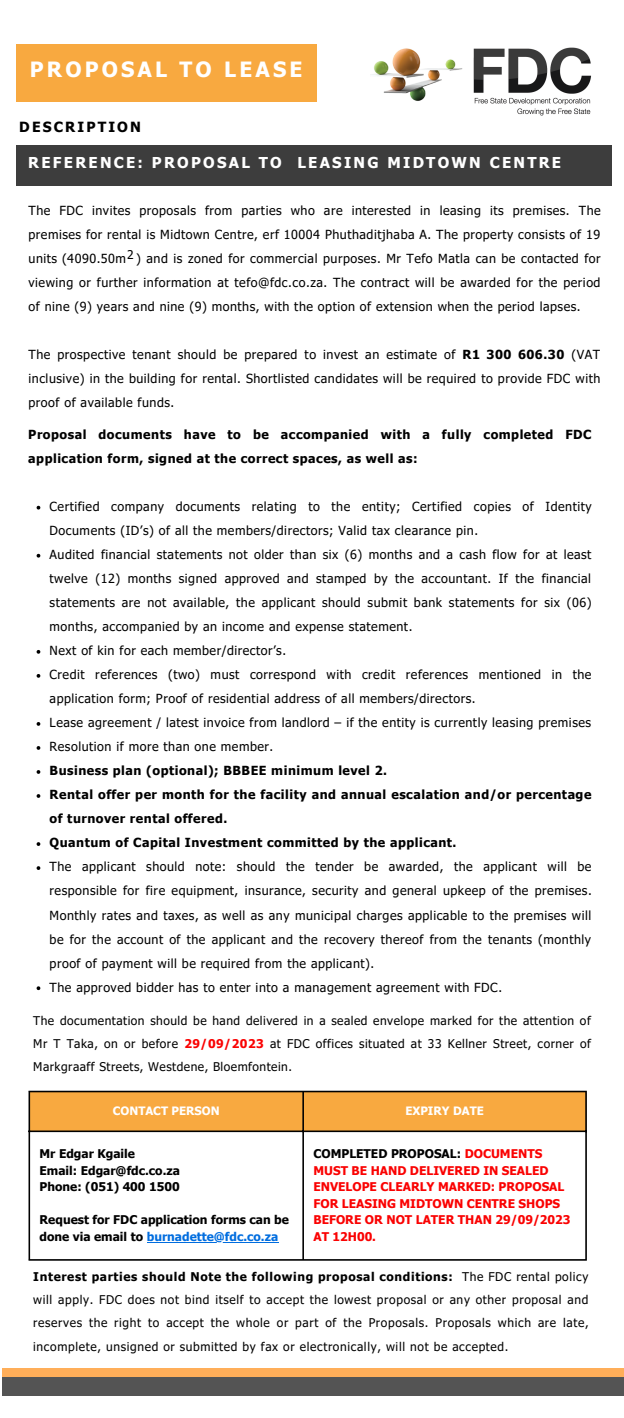
<style>
.page{position:relative;width:624px;height:1418px;background:#fff}
.page>*{position:absolute;margin:0;border:0;box-sizing:border-box;transform-origin:0 0}
.t1{font:700 21px "Tahoma";letter-spacing:.15em;color:#fff}
.t2{font:700 15px "Tahoma";letter-spacing:.15em;color:#fff}
.t3{font:700 14px "Tahoma";letter-spacing:.15em;color:#000}
.t4{font:12.5px/24px "Tahoma";letter-spacing:.04em;color:#000;text-align:justify}
.t5{font:700 12.5px/24px "Tahoma";letter-spacing:.04em;color:#000}
.t6{font:12px/23.3px "Tahoma";letter-spacing:.045em;color:#000;text-align:justify}
.t7{font:700 12px/16.5px "Tahoma";color:#fa0202}
.t8{font:700 12px/16.5px "Tahoma";color:#000}
.t9{font:700 11.5px "Tahoma";color:#fff}
.s1{font-weight:700}
.s2{font-weight:700;color:#fa0202}
.s3{color:#006ddf}
.s4{color:#000}
</style>
<div class="page">
<div style="left:16px;top:45px;width:301px;height:57px;background:#f8a940"></div>
<img style="left:370px;top:47px;width:221px;height:68px">
<div style="left:16px;top:145px;width:595px;height:41px;background:#3d3d3d"></div>
<div style="left:30px;top:1092px;width:555px;height:38px;background:#f8a940"></div>
<hr style="left:147px;top:1241px;width:131px;height:1px;background:#006ddf">
<hr style="left:28px;top:1092px;width:2px;height:167px;background:#000">
<hr style="left:302px;top:1092px;width:2px;height:167px;background:#000">
<hr style="left:585px;top:1092px;width:1px;height:167px;background:#000">
<hr style="left:28px;top:1090px;width:558px;height:2px;background:#000">
<hr style="left:28px;top:1130px;width:558px;height:2px;background:#000">
<hr style="left:28px;top:1259px;width:558px;height:1px;background:#000">
<div style="left:2px;top:1368px;width:621px;height:27px;background:#ffae59"></div>
<div style="left:2px;top:1376px;width:621px;height:19px;background:#545454"></div>
<svg style="left:37px;top:674px;width:3px;height:4px"></svg>
<svg style="left:37px;top:722px;width:3px;height:4px"></svg>
<svg style="left:37px;top:746px;width:3px;height:4px"></svg>
<svg style="left:37px;top:770px;width:3px;height:4px"></svg>
<svg style="left:37px;top:794px;width:3px;height:4px"></svg>
<svg style="left:37px;top:842px;width:3px;height:4px"></svg>
<svg style="left:37px;top:866px;width:3px;height:4px"></svg>
<svg style="left:37px;top:986px;width:3px;height:4px"></svg>
<p class="t1" style="left:30px;top:56px;width:274px">PROPOSAL TO LEASE</p>
<p class="t3" style="left:19px;top:118px;width:123px">DESCRIPTION</p>
<p class="t2" style="left:28px;top:153px;width:534px">REFERENCE: PROPOSAL TO LEASING MIDTOWN CENTRE</p>
<p class="t4" style="left:28px;top:198px;width:573px">The FDC invites proposals from parties who are interested in leasing its premises. The premises for rental is Midtown Centre, erf 10004 Phuthaditjhaba A. The property consists of 19 units (4090.50m ) and is zoned for commercial purposes. Mr Tefo Matla can be contacted for viewing or further information at tefo@fdc.co.za. The contract will be awarded for the period of nine (9) years and nine (9) months, with the option of extension when the period lapses.</p>
<p class="t4" style="left:28px;top:342px;width:573px">The prospective tenant should be prepared to invest an estimate of <span class="s1">R1 300 606.30</span> (VAT inclusive) in the building for rental. Shortlisted candidates will be required to provide FDC with proof of available funds.</p>
<p class="t6" style="left:127px;top:243px;width:8px">2</p>
<p class="t5" style="left:28px;top:422px;width:564px">Proposal documents have to be accompanied with a fully completed FDC application form, signed at the correct spaces, as well as:</p>
<p class="t4" style="left:50px;top:494px;width:543px">Certified company documents relating to the entity; Certified copies of Identity<br>Documents (ID’s) of all the members/directors; Valid tax clearance pin.</p>
<p class="t4" style="left:50px;top:542px;width:543px">Audited financial statements not older than six (6) months and a cash flow for at least twelve (12) months signed approved and stamped by the accountant. If the financial statements are not available, the applicant should submit bank statements for six (06) months, accompanied by an income and expense statement.</p>
<p class="t4" style="left:50px;top:638px;width:238px">Next of kin for each member/director’s.</p>
<p class="t4" style="left:50px;top:662px;width:543px">Credit references (two) must correspond with credit references mentioned in the application form; Proof of residential address of all members/directors.</p>
<p class="t4" style="left:50px;top:710px;width:542px">Lease agreement / latest invoice from landlord – if the entity is currently leasing premises</p>
<p class="t4" style="left:50px;top:734px;width:225px">Resolution if more than one member.</p>
<p class="t5" style="left:50px;top:758px;width:339px">Business plan (optional); BBBEE minimum level 2.</p>
<p class="t5" style="left:50px;top:782px;width:543px">Rental offer per month for the facility and annual escalation and/or percentage of turnover rental offered.</p>
<p class="t5" style="left:50px;top:830px;width:408px">Quantum of Capital Investment committed by the applicant.</p>
<p class="t4" style="left:50px;top:854px;width:543px">The applicant should note: should the tender be awarded, the applicant will be responsible for fire equipment, insurance, security and general upkeep of the premises.<br>Monthly rates and taxes, as well as any municipal charges applicable to the premises will be for the account of the applicant and the recovery thereof from the tenants (monthly proof of payment will be required from the applicant).</p>
<p class="t4" style="left:50px;top:974px;width:453px">The approved bidder has to enter into a management agreement with FDC.</p>
<p class="t6" style="left:33px;top:1009px;width:558px;line-height:22.5px">The documentation should be hand delivered in a sealed envelope marked for the attention of Mr T Taka, on or before <span class="s2">29/09/2023</span> at FDC offices situated at 33 Kellner Street, corner of Markgraaff Streets, Westdene, Bloemfontein.</p>
<p class="t9" style="left:113px;top:1103px;width:108px">CONTACT PERSON</p>
<p class="t9" style="left:405px;top:1103px;width:80px">EXPIRY DATE</p>
<p class="t8" style="left:40px;top:1145px;width:97px">Mr Edgar Kgaile</p>
<p class="t8" style="left:40px;top:1161px;width:142px">Email: Edgar@fdc.co.za</p>
<p class="t8" style="left:40px;top:1178px;width:141px">Phone: (051) 400 1500</p>
<p class="t8" style="left:40px;top:1211px;width:251px">Request for FDC application forms can be done via email to <span class="s3">burnadette@fdc.co.za</span></p>
<p class="t7" style="left:313px;top:1145px;width:258px"><span class="s4">COMPLETED PROPOSAL:</span> DOCUMENTS<br>MUST BE HAND DELIVERED IN SEALED<br>ENVELOPE CLEARLY MARKED: PROPOSAL<br>FOR LEASING MIDTOWN CENTRE SHOPS<br>BEFORE OR NOT LATER THAN 29/09/2023<br>AT 12H00.</p>
<p class="t6" style="left:33px;top:1264px;width:556px"><span class="s1">Interest parties should Note the following proposal conditions:</span> The FDC rental policy will apply. FDC does not bind itself to accept the lowest proposal or any other proposal and reserves the right to accept the whole or part of the Proposals. Proposals which are late, incomplete, unsigned or submitted by fax or electronically, will not be accepted.</p>
</div>
